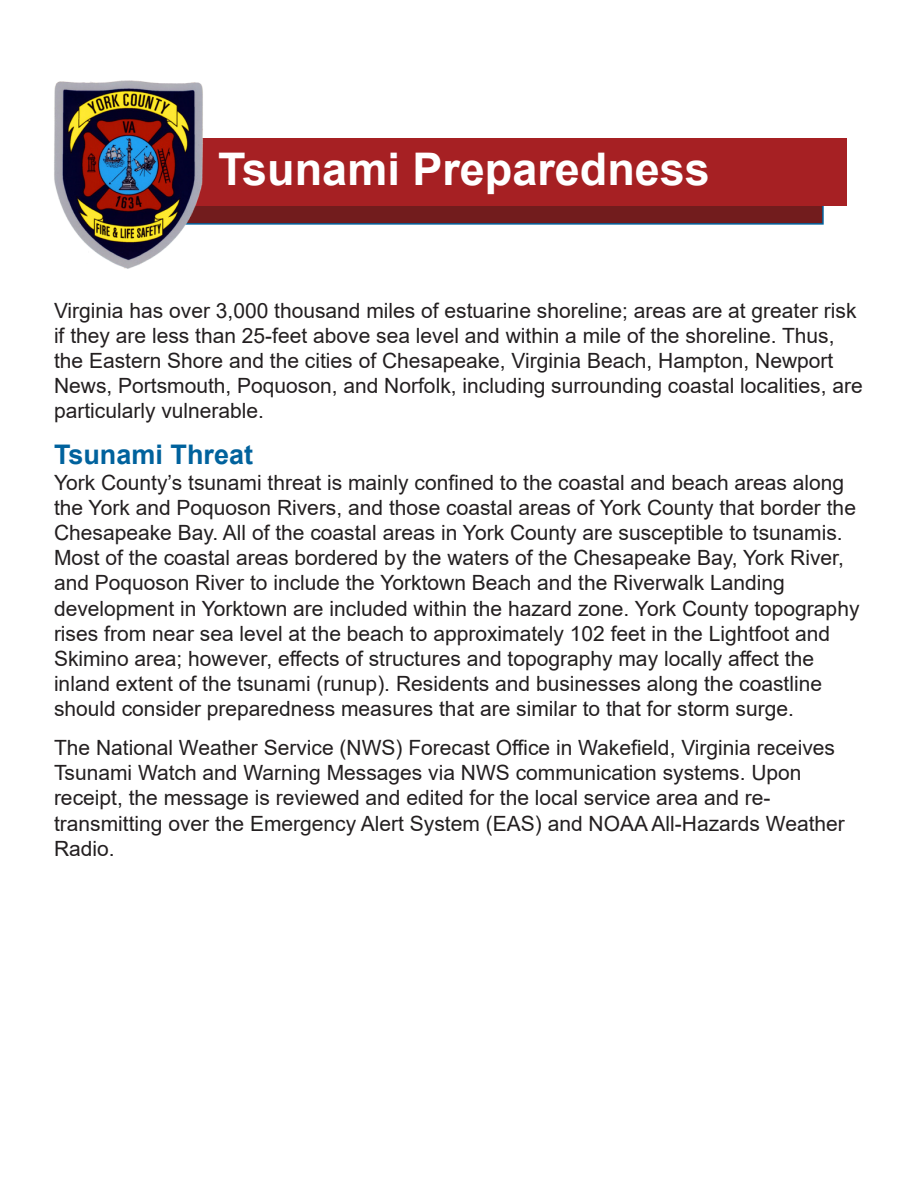
<style>
.page{position:relative;width:918px;height:1188px;background:#fff}
.page>*{position:absolute;margin:0;border:0;box-sizing:border-box;transform-origin:0 0}
.t1{font:700 45px "Arial";color:#fff}
.t2{font:700 27px "Arial";color:#00629d}
.t3{font:21px/25.2px "Arial";color:#231f20}
</style>
<div class="page">
<div style="left:125px;top:156px;width:699px;height:69px;background:#721c1d;border:2px solid #00629d"></div>
<div style="left:169px;top:138px;width:678px;height:68px;background:#a62023"></div>
<img style="left:54px;top:80px;width:149px;height:189px">
<p class="t1" style="left:218px;top:138px;width:493px">Tsunami Preparedness</p>
<p class="t3" style="left:54px;top:298px;width:810px">Virginia has over 3,000 thousand miles of estuarine shoreline; areas are at greater risk if they are less than 25-feet above sea level and within a mile of the shoreline. Thus, the Eastern Shore and the cities of Chesapeake, Virginia Beach, Hampton, Newport News, Portsmouth, Poquoson, and Norfolk, including surrounding coastal localities, are particularly vulnerable.</p>
<p class="t2" style="left:54px;top:436px;width:201px">Tsunami Threat</p>
<p class="t3" style="left:54px;top:469px;width:807px">York County’s tsunami threat is mainly confined to the coastal and beach areas along the York and Poquoson Rivers, and those coastal areas of York County that border the Chesapeake Bay. All of the coastal areas in York County are susceptible to tsunamis.<br>Most of the coastal areas bordered by the waters of the Chesapeake Bay, York River, and Poquoson River to include the Yorktown Beach and the Riverwalk Landing development in Yorktown are included within the hazard zone. York County topography rises from near sea level at the beach to approximately 102 feet in the Lightfoot and Skimino area; however, effects of structures and topography may locally affect the inland extent of the tsunami (runup). Residents and businesses along the coastline should consider preparedness measures that are similar to that for storm surge.</p>
<p class="t3" style="left:54px;top:735px;width:792px">The National Weather Service (NWS) Forecast Office in Wakefield, Virginia receives Tsunami Watch and Warning Messages via NWS communication systems. Upon receipt, the message is reviewed and edited for the local service area and re&shy;transmitting over the Emergency Alert System (EAS) and NOAA All-Hazards Weather Radio.</p>
</div>
